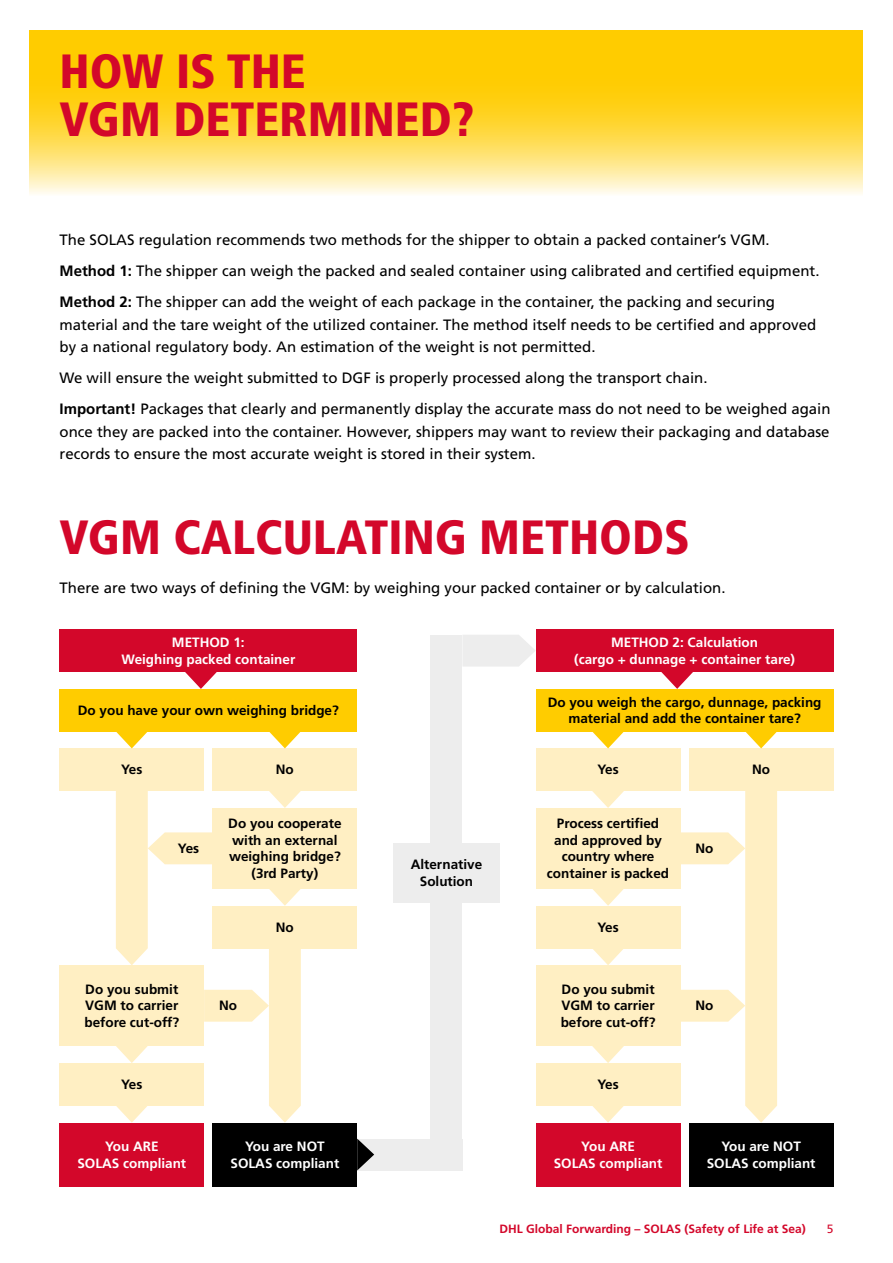
<style>
.page{position:relative;width:893px;height:1263px;background:#fff}
.page>*{position:absolute;margin:0;border:0;box-sizing:border-box;transform-origin:0 0}
.t1{font:900 condensed 48px/48px "Frutiger LT Pro";color:#d3072a}
.t2{font:15px/31px "Frutiger LT Pro";color:#000}
.t3{font:700 13.5px/16.5px "Frutiger LT Pro";color:#000;text-align:center}
.t4{font:700 13.5px/16.5px "Frutiger LT Pro";color:#fff;text-align:center}
.t5{font:700 12px "Frutiger LT Pro";color:#d3072a}
.t6{font:12px "Frutiger LT Pro";color:#d3072a}
.s1{font-weight:700}
</style>
<div class="page">
<div style="left:30px;top:30px;width:833px;height:30px;background:#fc0"></div>
<svg style="left:30px;top:60px;width:833px;height:134px;background:#ffda4c"></svg>
<div style="left:60px;top:689px;width:297px;height:42px;background:#fc0"></div>
<div style="left:536px;top:689px;width:297px;height:42px;background:#fc0"></div>
<div style="left:60px;top:629px;width:297px;height:43px;background:#d3072a"></div>
<div style="left:536px;top:629px;width:297px;height:43px;background:#d3072a"></div>
<div style="left:60px;top:748px;width:144px;height:43px;background:#ffefc3"></div>
<div style="left:213px;top:748px;width:144px;height:43px;background:#ffefc3"></div>
<div style="left:213px;top:906px;width:144px;height:42px;background:#ffefc3"></div>
<div style="left:536px;top:748px;width:144px;height:43px;background:#ffefc3"></div>
<div style="left:689px;top:748px;width:144px;height:43px;background:#ffefc3"></div>
<div style="left:60px;top:1063px;width:144px;height:43px;background:#ffefc3"></div>
<div style="left:536px;top:1063px;width:144px;height:43px;background:#ffefc3"></div>
<div style="left:536px;top:906px;width:144px;height:42px;background:#ffefc3"></div>
<svg style="left:592px;top:1046px;width:32px;height:17px"></svg>
<svg style="left:593px;top:889px;width:31px;height:17px"></svg>
<div style="left:213px;top:808px;width:144px;height:81px;background:#ffefc3"></div>
<div style="left:60px;top:965px;width:144px;height:81px;background:#ffefc3"></div>
<div style="left:536px;top:965px;width:144px;height:81px;background:#ffefc3"></div>
<div style="left:536px;top:808px;width:144px;height:81px;background:#ffefc3"></div>
<div style="left:536px;top:1123px;width:144px;height:63px;background:#d3072a"></div>
<div style="left:689px;top:1123px;width:144px;height:63px;background:#000"></div>
<svg style="left:680px;top:791px;width:97px;height:332px"></svg>
<svg style="left:462px;top:635px;width:73px;height:31px;background:#eee"></svg>
<svg style="left:592px;top:791px;width:32px;height:17px"></svg>
<svg style="left:116px;top:791px;width:185px;height:332px"></svg>
<svg style="left:593px;top:1106px;width:31px;height:17px"></svg>
<svg style="left:592px;top:948px;width:32px;height:17px"></svg>
<svg style="left:269px;top:731px;width:32px;height:17px"></svg>
<svg style="left:745px;top:731px;width:32px;height:17px"></svg>
<svg style="left:185px;top:672px;width:32px;height:17px"></svg>
<svg style="left:661px;top:672px;width:32px;height:17px"></svg>
<svg style="left:116px;top:731px;width:32px;height:17px"></svg>
<svg style="left:592px;top:731px;width:32px;height:17px"></svg>
<div style="left:431px;top:635px;width:31px;height:535px;background:#ededed"></div>
<div style="left:357px;top:1138px;width:105px;height:32px;background:#ededed"></div>
<div style="left:393px;top:843px;width:107px;height:59px;background:#ededed"></div>
<div style="left:60px;top:1123px;width:144px;height:63px;background:#d3072a"></div>
<div style="left:213px;top:1123px;width:144px;height:63px;background:#000"></div>
<svg style="left:357px;top:1138px;width:17px;height:32px"></svg>
<h1 class="t1" style="left:60px;top:47px;width:416px">HOW IS THE<br>VGM DETERMINED?</h1>
<p class="t2" style="left:60px;top:224px;width:761px">The SOLAS regulation recommends two methods for the shipper to obtain a packed container’s VGM.<br><span class="s1">Method 1:</span> The shipper can weigh the packed and sealed container using calibrated and certified equipment.<br><span class="s1">Method 2:</span> The shipper can add the weight of each package in the container, the packing and securing</p>
<p class="t2" style="left:60px;top:313px;width:758px;line-height:22.5px">material and the tare weight of the utilized container. The method itself needs to be certified and approved by a national regulatory body. An estimation of the weight is not permitted.</p>
<p class="t2" style="left:60px;top:362px;width:773px">We will ensure the weight submitted to DGF is properly processed along the transport chain.<br><span class="s1">Important!</span> Packages that clearly and permanently display the accurate mass do not need to be weighed again</p>
<p class="t2" style="left:60px;top:420px;width:771px;line-height:22.5px">once they are packed into the container. However, shippers may want to review their packaging and database records to ensure the most accurate weight is stored in their system.</p>
<h1 class="t1" style="left:60px;top:513px;width:632px">VGM CALCULATING METHODS</h1>
<p class="t2" style="left:60px;top:573px;width:667px">There are two ways of defining the VGM: by weighing your packed container or by calculation.</p>
<p class="t4" style="left:121px;top:634px;width:175px">METHOD 1:<br>Weighing packed container</p>
<p class="t4" style="left:574px;top:634px;width:222px">METHOD 2: Calculation<br>(cargo + dunnage + container tare)</p>
<p class="t3" style="left:78px;top:702px;width:263px">Do you have your own weighing bridge?</p>
<p class="t3" style="left:548px;top:694px;width:275px">Do you weigh the cargo, dunnage, packing material and add the container tare?</p>
<p class="t3" style="left:121px;top:761px;width:23px">Yes</p>
<p class="t3" style="left:276px;top:761px;width:19px">No</p>
<p class="t3" style="left:597px;top:761px;width:23px">Yes</p>
<p class="t3" style="left:752px;top:761px;width:19px">No</p>
<p class="t3" style="left:178px;top:840px;width:23px">Yes</p>
<p class="t3" style="left:228px;top:815px;width:115px">Do you cooperate with an external weighing bridge? (3rd Party)</p>
<p class="t3" style="left:411px;top:856px;width:73px">Alternative<br>Solution</p>
<p class="t3" style="left:547px;top:815px;width:124px">Process certified and approved by country where container is packed</p>
<p class="t3" style="left:695px;top:840px;width:19px">No</p>
<p class="t3" style="left:276px;top:919px;width:19px">No</p>
<p class="t3" style="left:597px;top:919px;width:23px">Yes</p>
<p class="t3" style="left:84px;top:981px;width:96px;text-align:justify">Do you submit VGM to carrier before cut-off?</p>
<p class="t3" style="left:561px;top:981px;width:96px;text-align:justify">Do you submit VGM to carrier before cut-off?</p>
<p class="t3" style="left:219px;top:997px;width:19px">No</p>
<p class="t3" style="left:695px;top:997px;width:19px">No</p>
<p class="t3" style="left:121px;top:1076px;width:23px">Yes</p>
<p class="t3" style="left:597px;top:1076px;width:23px">Yes</p>
<p class="t4" style="left:77px;top:1138px;width:110px">You ARE<br>SOLAS compliant</p>
<p class="t4" style="left:231px;top:1138px;width:110px">You are NOT<br>SOLAS compliant</p>
<p class="t4" style="left:554px;top:1138px;width:110px">You ARE<br>SOLAS compliant</p>
<p class="t4" style="left:707px;top:1138px;width:110px">You are NOT<br>SOLAS compliant</p>
<p class="t5" style="left:499px;top:1221px;width:308px">DHL Global Forwarding – SOLAS (Safety of Life at Sea)</p>
<p class="t6" style="left:827px;top:1221px;width:8px">5</p>
</div>
